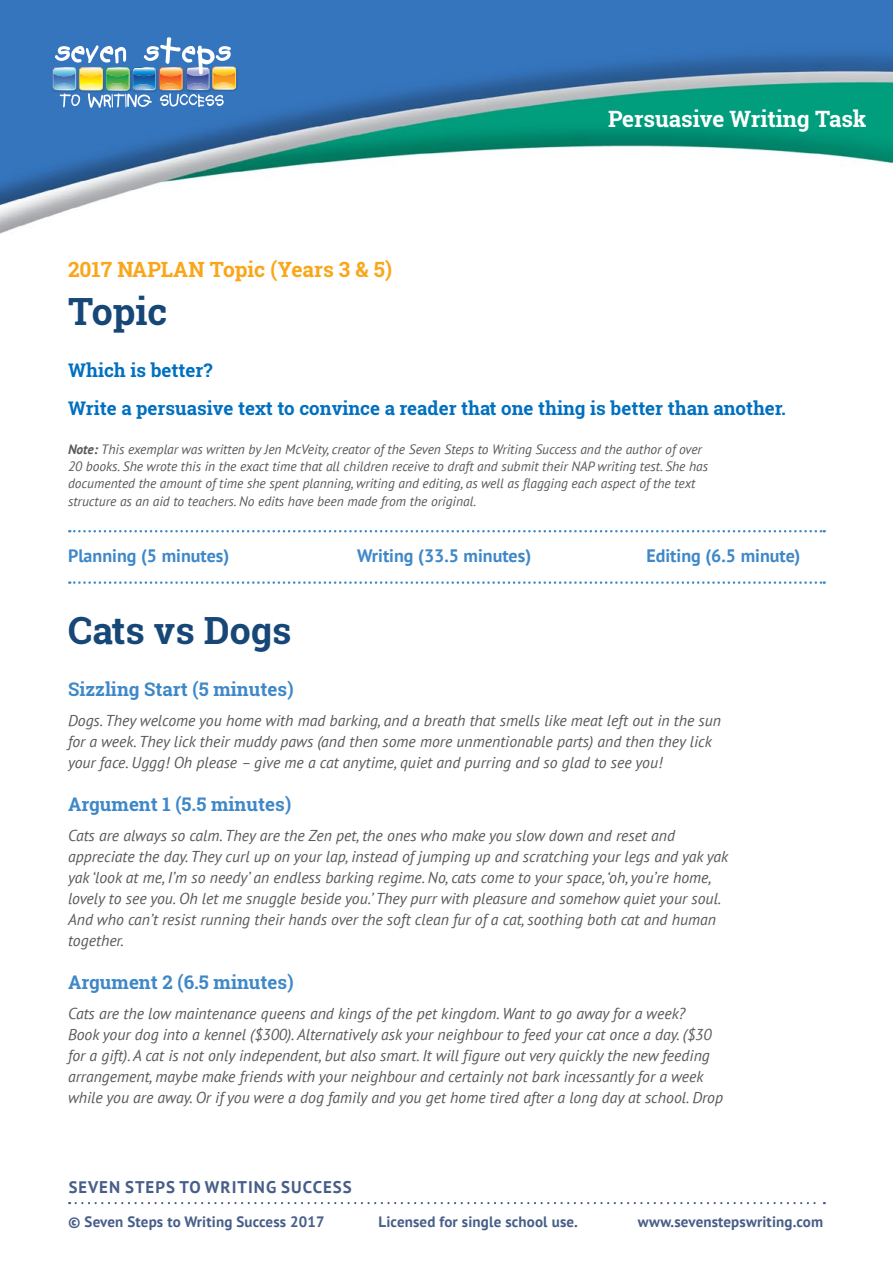
<style>
.page{position:relative;width:893px;height:1263px;background:#fff}
.page>*{position:absolute;margin:0;border:0;box-sizing:border-box;transform-origin:0 0}
.t1{font:700 37.5px "Roboto Slab";color:#164777}
.t2{font:700 22.5px "Roboto Slab";letter-spacing:-.005em;color:#fff}
.t3{font:700 21px "Roboto Slab";color:#faa61a}
.t4{font:700 18.75px/38.7px "Roboto Slab";color:#0070c0}
.t5{font:700 18.75px "Roboto Slab";color:#3f88c8}
.t6{font:700 18px "PT Sans";color:#3f88c8}
.t7{font:700 16.8px "PT Sans";letter-spacing:.06em;color:#475e89}
.t8{font:italic 15.75px/21px "PT Sans";color:#58595b}
.t9{font:700 15px "PT Sans";letter-spacing:.01em;color:#475e89}
.t10{font:italic 13.5px/17.2px "PT Sans";color:#58595b}
.s1{font-weight:700}
.s2{font-size:16.5px}
</style>
<div class="page">
<img style="left:0;top:0;width:893px;height:1205px">
<img style="left:52px;top:37px;width:184px;height:71px">
<svg style="left:76px;top:1202px;width:749px;height:2px"></svg>
<svg style="left:69px;top:530px;width:756px;height:2px"></svg>
<svg style="left:69px;top:581px;width:756px;height:3px"></svg>
<h2 class="t2" style="left:608px;top:103px;width:260px">Persuasive Writing Task</h2>
<h3 class="t3" style="left:68px;top:255px;width:326px">2017 NAPLAN Topic (Years 3 &amp; 5)</h3>
<h1 class="t1" style="left:68px;top:286px;width:101px">Topic</h1>
<p class="t4" style="left:68px;top:350px;width:719px">Which is better?<br>Write a persuasive text to convince a reader that one thing is better than another.</p>
<p class="t10" style="left:68px;top:440px;width:642px"><span class="s1">Note:</span> This exemplar was written by Jen McVeity, creator of the Seven Steps to Writing Success and the author of over 20 books. She wrote this in the exact time that all children receive to draft and submit their NAP writing test. She has documented the amount of time she spent planning, writing and editing, as well as flagging each aspect of the text structure as an aid to teachers. No edits have been made from the original.</p>
<p class="t6" style="left:68px;top:544px;width:163px">Planning (5 minutes)</p>
<p class="t6" style="left:357px;top:544px;width:176px">Writing (33.5 minutes)</p>
<p class="t6" style="left:646px;top:544px;width:156px">Editing (6.5 minute)</p>
<h1 class="t1" style="left:68px;top:605px;width:225px">Cats vs Dogs</h1>
<p class="t5" style="left:68px;top:677px;width:227px">Sizzling Start (5 minutes)</p>
<p class="t8" style="left:68px;top:709px;width:655px">Dogs. They welcome you home with mad barking, and a breath that smells like meat left out in the sun for a week. They lick their muddy paws (and then some more unmentionable parts) and then they lick your face. Uggg! Oh please – give me a cat anytime, quiet and purring and so glad to see you!</p>
<p class="t5" style="left:68px;top:792px;width:225px">Argument 1 (5.5 minutes)</p>
<p class="t8" style="left:68px;top:824px;width:662px">Cats are always so calm. They are the Zen pet, the ones who make you slow down and reset and appreciate the day. They curl up on your lap, instead of jumping up and scratching your legs and yak yak yak ‘look at me, I’m so needy’ an endless barking regime. No, cats come to your space, ‘oh, you’re home, lovely to see you. Oh let me snuggle beside you.’ They purr with pleasure and somehow quiet your soul.<br>And who can’t resist running their hands over the soft clean fur of a cat, soothing both cat and human together.</p>
<p class="t5" style="left:68px;top:970px;width:227px">Argument 2 (6.5 minutes)</p>
<p class="t8" style="left:68px;top:1002px;width:657px">Cats are the low maintenance queens and kings of the pet kingdom. Want to go away for a week?<br>Book your dog into a kennel ($300). Alternatively ask your neighbour to feed your cat once a day. ($30 for a gift). A cat is not only independent, but also smart. It will figure out very quickly the new feeding arrangement, maybe make friends with your neighbour and certainly not bark incessantly for a week while you are away. Or if you were a dog family and you get home tired after a long day at school. Drop</p>
<p class="t7" style="left:69px;top:1175px;width:275px"><span class="s2">Se</span>ven Steps to Writing Success</p>
<p class="t9" style="left:68px;top:1212px;width:258px">© Seven Steps to Writing Success 2017</p>
<p class="t9" style="left:379px;top:1212px;width:201px">Licensed for single school use.</p>
<p class="t9" style="left:638px;top:1212px;width:187px">www.sevenstepswriting.com</p>
</div>
